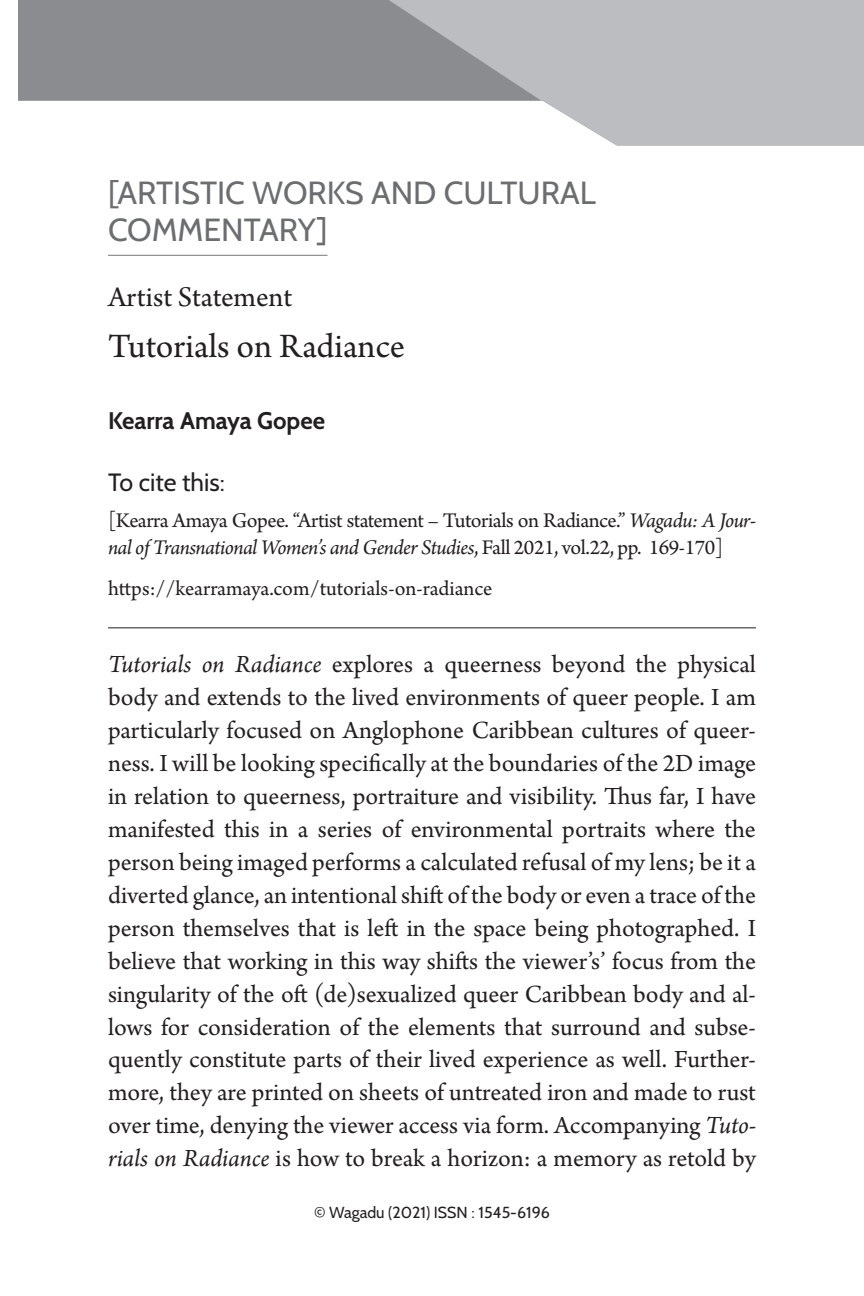
<style>
.page{position:relative;width:864px;height:1296px;background:#fff}
.page>*{position:absolute;margin:0;border:0;box-sizing:border-box;transform-origin:0 0}
.t1{font:36px "Arno Pro";color:#231f20}
.t2{font:32px "Cabin";color:#6c6d70}
.t3{font:30px "Arno Pro";letter-spacing:-.005em;color:#231f20}
.t4{font:26px/33px "Arno Pro";color:#231f20;text-align:justify}
.t5{font:25px "Cabin";color:#231f20}
.t6{font:700 24px "Cabin";letter-spacing:-.005em;color:#231f20}
.t7{font:22px/27px "Arno Pro";letter-spacing:-.015em;color:#231f20}
.t8{font:16px "Cabin";color:#231f20}
.s1{font-style:italic}
</style>
<div class="page">
<hr style="left:108px;top:255px;width:220px;height:1px;background:#76787b">
<hr style="left:108px;top:628px;width:648px;height:1px;background:#231f20">
<div style="left:18px;top:0;width:371px;height:101px;background:#8a8c8f"></div>
<svg style="left:389px;top:0;width:475px;height:145px;background:#bebfc2"></svg>
<p class="t2" style="left:108px;top:173px;width:27px">[ARTISTIC</p>
<p class="t2" style="left:252px;top:173px;width:232px">WORKS AND CULTUR</p>
<p class="t2" style="left:560px;top:173px;width:29px">AL</p>
<p class="t2" style="left:108px;top:210px;width:67px">COMME</p>
<p class="t2" style="left:221px;top:210px;width:108px">NTARY]</p>
<p class="t3" style="left:108px;top:280px;width:186px">Artist Statement</p>
<h1 class="t1" style="left:108px;top:325px;width:299px">Tutorials on Radiance</h1>
<p class="t6" style="left:108px;top:406px;width:219px">Kearra Amaya Gopee</p>
<p class="t5" style="left:108px;top:467px;width:118px">TO CITE THIS:</p>
<p class="t7" style="left:108px;top:508px;width:650px">[Kearra Amaya Gopee. “Artist statement – Tutorials on Radiance.” <span class="s1">Wagadu: A Jour&shy;nal of Transnational Women’s and Gender Studies</span>, Fall 2021, vol.22, pp. 169-170]</p>
<p class="t7" style="left:108px;top:576px;width:386px">https://kearramaya.com/tutorials-on-radiance</p>
<p class="t4" style="left:108px;top:649px;width:650px"><span class="s1">Tutorials on Radiance</span> explores a queerness beyond the physical body and extends to the lived environments of queer people. I am particularly focused on Anglophone Caribbean cultures of queer&shy;ness. I will be looking specifically at the boundaries of the 2D image in relation to queerness, portraiture and visibility. Thus far, I have manifested this in a series of environmental portraits where the person being imaged performs a calculated refusal of my lens; be it a diverted glance, an intentional shift of the body or even a trace of the person themselves that is left in the space being photographed. I believe that working in this way shifts the viewer’s’ focus from the singularity of the oft (de)sexualized queer Caribbean body and al&shy;lows for consideration of the elements that surround and subse&shy;quently constitute parts of their lived experience as well. Further&shy;more, they are printed on sheets of untreated iron and made to rust over time, denying the viewer access via form. Accompanying <span class="s1">Tuto&shy;rials on Radiance</span> is how to break a horizon: a memory as retold by</p>
<p class="t8" style="left:314px;top:1202px;width:237px">© WAGADU (2021) ISSN : 1545-6196</p>
</div>
